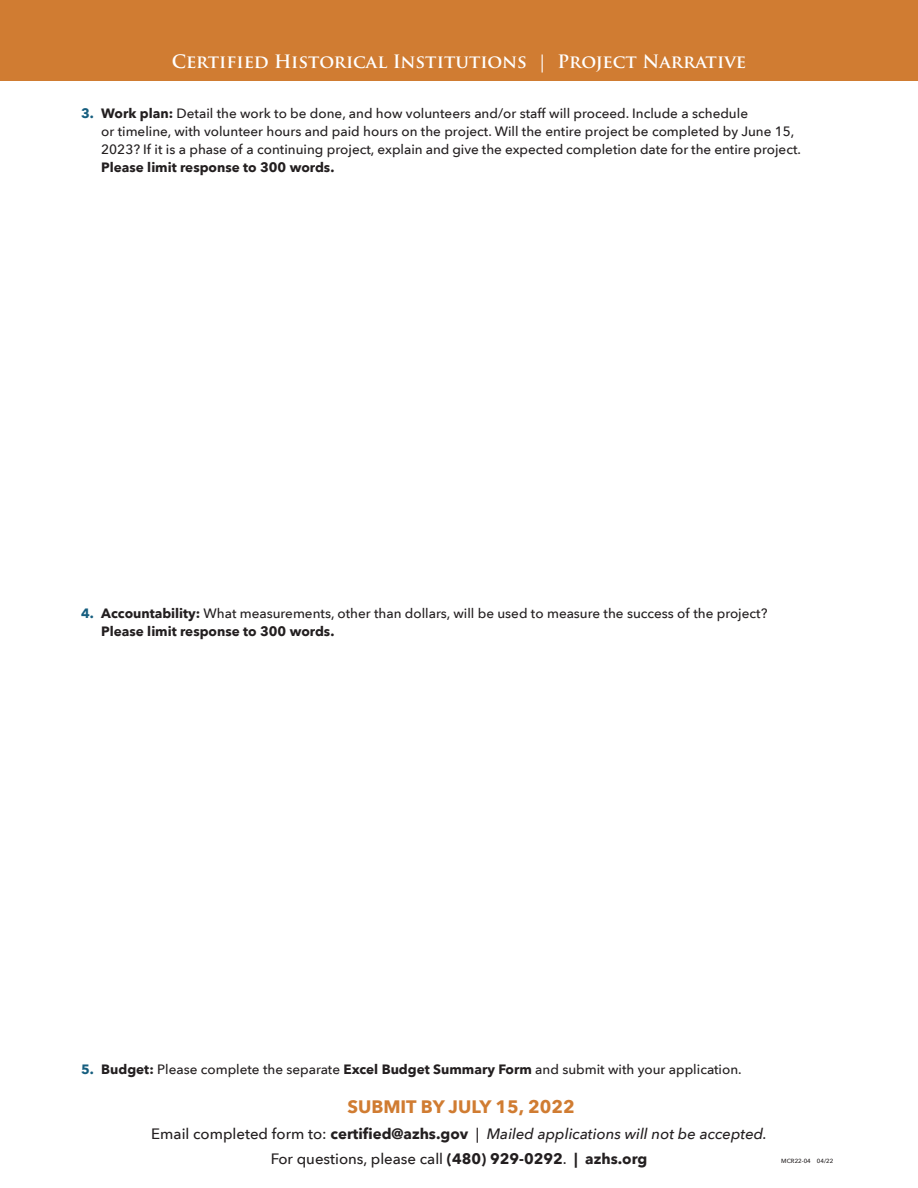
<style>
.page{position:relative;width:918px;height:1188px;background:#fff}
.page>*{position:absolute;margin:0;border:0;box-sizing:border-box;transform-origin:0 0}
.headline{font:700 18px "Trajan Pro";color:#fff}
.text_med{font:700 18px "Avenir Next LT Pro";color:#d07c32}
.text_med-2{font:500 15px/24.8px "Avenir Next LT Pro";color:#231f20;text-align:center}
.t1{font:500 13.5px/18px "Avenir Next LT Pro";color:#231f20}
.t2{font:500 6px "Avenir Next LT Pro";color:#231f20}
.s1{font-weight:700;color:#165e7f}
.s2{font-weight:700}
.s3{font-style:italic}
</style>
<div class="page">
<div style="left:0;top:0;width:918px;height:81px;background:#d07c32"></div>
<p class="headline" style="left:172px;top:50px;width:576px">Certified Historical Institutions | Project Narrative</p>
<p class="t1" style="left:101px;top:104px;width:701px;text-indent:-20px"><span class="s1">3.</span> <span class="s2">Work plan:</span> Detail the work to be done, and how volunteers and/or staff will proceed. Include a schedule<br>or timeline, with volunteer hours and paid hours on the project. Will the entire project be completed by June 15, 2023? If it is a phase of a continuing project, explain and give the expected completion date for the entire project.<br><span class="s2">Please limit response to 300 words.</span></p>
<p class="t1" style="left:101px;top:604px;width:668px;text-indent:-20px"><span class="s1">4.</span> <span class="s2">Accountability:</span> What measurements, other than dollars, will be used to measure the success of the project?<br><span class="s2">Please limit response to 300 words.</span></p>
<p class="t1" style="left:81px;top:1061px;width:662px"><span class="s1">5.</span> <span class="s2">Budget:</span> Please complete the separate <span class="s2">Excel Budget Summary Form</span> and submit with your application.</p>
<p class="text_med" style="left:347px;top:1095px;width:229px">SUBMIT BY JULY 15, 2022</p>
<p class="text_med-2" style="left:151px;top:1121px;width:617px">Email completed form to: <span class="s2">certified@azhs.gov</span> | <span class="s3">Mailed applications will not be accepted.<br></span>For questions, please call <span class="s2">(480) 929-0292</span>. <span class="s2">| azhs.org</span></p>
<p class="t2" style="left:781px;top:1158px;width:54px">MCR22-04 04/22</p>
</div>
